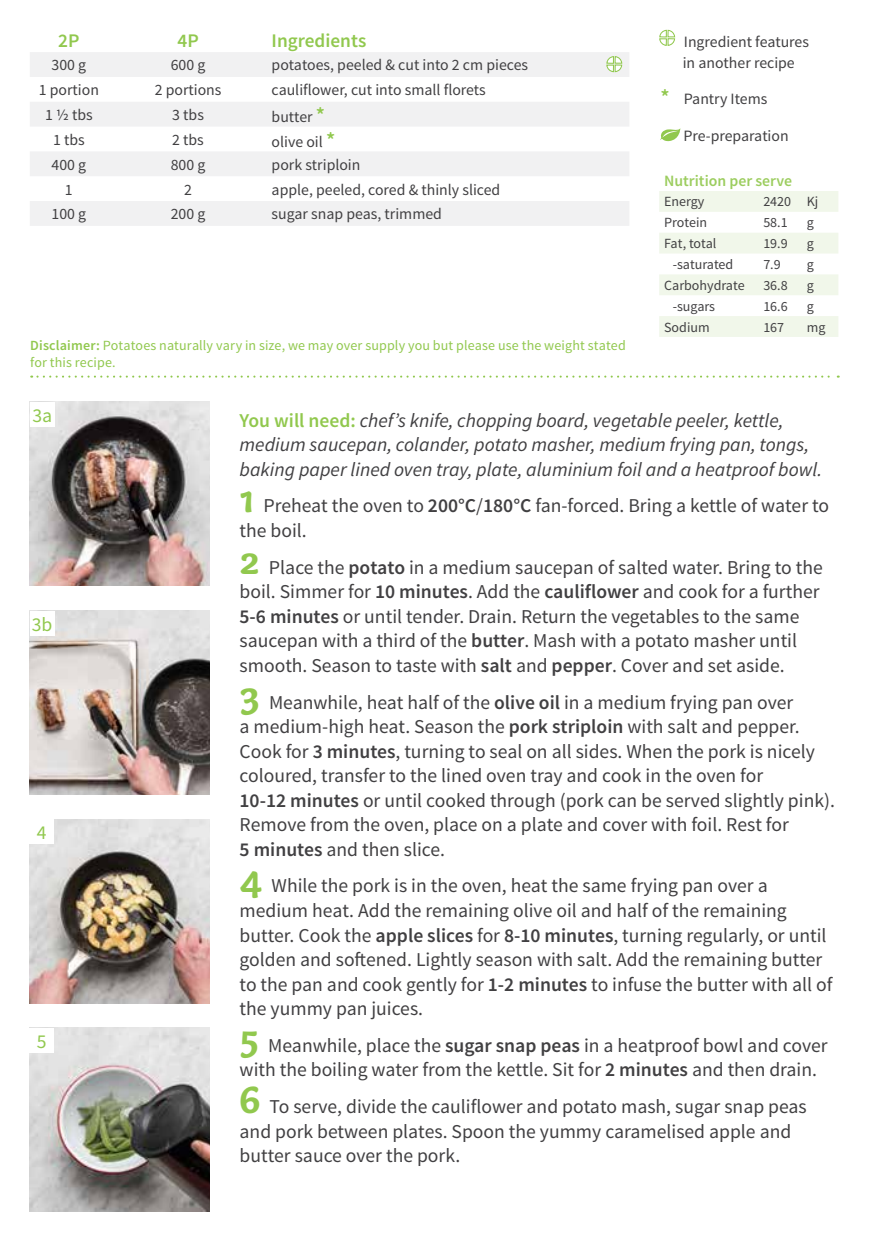
<style>
.page{position:relative;width:869px;height:1241px;background:#fff}
.page>*{position:absolute;margin:0;border:0;box-sizing:border-box;transform-origin:0 0}
.t1{font:19.6px/24.5px "Source Sans Pro";color:#414042}
.t2{font:italic 19.6px/24.5px "Source Sans Pro";color:#414042}
.t3{font:19.6px "Source Sans Pro";color:#91c84e}
.t4{font:600 19.25px "Source Sans Pro";color:#91c84e}
.t5{font:15.75px/21px "Source Sans Pro";color:#414042}
.t6{font:600 15.75px "Source Sans Pro";color:#9ccd5f}
.t7{font:14px/16.8px "Source Sans Pro";letter-spacing:.01em;color:#91c84e}
.t8{font:14px "Source Sans Pro";color:#414042}
.s1{font-weight:600;font-size:21px;color:#91c84e}
.s2{font-weight:600}
.s3{font-weight:600;font-style:normal;color:#91c84e}
.s4{font-family:"Capucine Basic";font-weight:700;font-size:41.12px;color:#91c84e}
</style>
<div class="page">
<svg style="left:659px;top:29px;width:16px;height:17px"></svg>
<svg style="left:31px;top:375px;width:807px;height:2px"></svg>
<svg style="left:660px;top:128px;width:20px;height:13px"></svg>
<img style="left:30px;top:1027px;width:180px;height:184px">
<img style="left:30px;top:610px;width:180px;height:184px">
<img style="left:30px;top:402px;width:180px;height:183px">
<img style="left:29px;top:819px;width:180px;height:184px">
<div style="left:30px;top:610px;width:24px;height:25px;background:#fff"></div>
<div style="left:30px;top:402px;width:25px;height:24px;background:#fff"></div>
<div style="left:29px;top:819px;width:25px;height:25px;background:#fff"></div>
<div style="left:29px;top:1027px;width:25px;height:25px;background:#fff"></div>
<svg style="left:30px;top:52px;width:599px;height:174px;fill:#f1f1f2"></svg>
<svg style="left:659px;top:191px;width:179px;height:146px"></svg>
<svg style="left:605px;top:55px;width:17px;height:18px"></svg>
<p class="t4" style="left:58px;top:28px;width:23px">2P</p>
<p class="t4" style="left:177px;top:28px;width:23px">4P</p>
<p class="t4" style="left:271px;top:28px;width:96px">Ingredients</p>
<p class="t5" style="left:52px;top:55px;width:36px">300 g</p>
<p class="t5" style="left:171px;top:55px;width:36px">600 g</p>
<p class="t5" style="left:271px;top:55px;width:258px">potatoes, peeled &amp; cut into 2 cm pieces</p>
<p class="t5" style="left:39px;top:80px;width:62px">1 portion</p>
<p class="t5" style="left:155px;top:80px;width:68px">2 portions</p>
<p class="t5" style="left:271px;top:80px;width:215px">cauliflower, cut into small florets</p>
<p class="t5" style="left:45px;top:105px;width:49px">1 ½ tbs</p>
<p class="t5" style="left:172px;top:105px;width:33px">3 tbs</p>
<p class="t5" style="left:271px;top:107px;width:55px">butter <span class="s1">*</span></p>
<p class="t5" style="left:53px;top:129px;width:33px">1 tbs</p>
<p class="t5" style="left:172px;top:129px;width:33px">2 tbs</p>
<p class="t5" style="left:271px;top:131px;width:65px">olive oil <span class="s1">*</span></p>
<p class="t5" style="left:52px;top:154px;width:36px">400 g</p>
<p class="t5" style="left:171px;top:154px;width:36px">800 g</p>
<p class="t5" style="left:271px;top:154px;width:90px">pork striploin</p>
<p class="t5" style="left:65px;top:179px;width:9px">1</p>
<p class="t5" style="left:184px;top:179px;width:9px">2</p>
<p class="t5" style="left:271px;top:179px;width:230px">apple, peeled, cored &amp; thinly sliced</p>
<p class="t5" style="left:52px;top:204px;width:36px">100 g</p>
<p class="t5" style="left:171px;top:204px;width:36px">200 g</p>
<p class="t5" style="left:271px;top:204px;width:172px">sugar snap peas, trimmed</p>
<p class="t7" style="left:30px;top:337px;width:597px"><span class="s2">Disclaimer:</span> Potatoes naturally vary in size, we may over supply you but please use the weight stated for this recipe.</p>
<p class="t5" style="left:682px;top:31px;width:128px">Ingredient features in another recipe</p>
<p class="t5" style="left:660px;top:89px;width:108px"><span class="s1">*</span> Pantry Items</p>
<p class="t5" style="left:683px;top:126px;width:107px">Pre-preparation</p>
<p class="t6" style="left:663px;top:171px;width:129px">Nutrition per serve</p>
<p class="t8" style="left:663px;top:193px;width:42px">Energy</p>
<p class="t8" style="left:763px;top:193px;width:57px">2420 Kj</p>
<p class="t8" style="left:663px;top:214px;width:45px">Protein</p>
<p class="t8" style="left:763px;top:214px;width:26px">58.1</p>
<p class="t8" style="left:806px;top:214px;width:9px">g</p>
<p class="t8" style="left:663px;top:235px;width:54px">Fat, total</p>
<p class="t8" style="left:763px;top:235px;width:26px">19.9</p>
<p class="t8" style="left:806px;top:235px;width:9px">g</p>
<p class="t8" style="left:672px;top:256px;width:62px">-saturated</p>
<p class="t8" style="left:763px;top:256px;width:19px">7.9</p>
<p class="t8" style="left:806px;top:256px;width:9px">g</p>
<p class="t8" style="left:663px;top:276px;width:82px">Carbohydrate</p>
<p class="t8" style="left:763px;top:276px;width:26px">36.8</p>
<p class="t8" style="left:806px;top:276px;width:9px">g</p>
<p class="t8" style="left:672px;top:297px;width:44px">-sugars</p>
<p class="t8" style="left:763px;top:297px;width:26px">16.6</p>
<p class="t8" style="left:806px;top:297px;width:9px">g</p>
<p class="t8" style="left:663px;top:318px;width:47px">Sodium</p>
<p class="t8" style="left:763px;top:318px;width:22px">167</p>
<p class="t8" style="left:806px;top:318px;width:20px">mg</p>
<p class="t3" style="left:32px;top:403px;width:21px">3a</p>
<p class="t3" style="left:32px;top:612px;width:22px">3b</p>
<p class="t3" style="left:37px;top:820px;width:11px">4</p>
<p class="t3" style="left:37px;top:1028px;width:11px">5</p>
<p class="t2" style="left:239px;top:408px;width:584px"><span class="s3">You will need:</span> chef’s knife, chopping board, vegetable peeler, kettle, medium saucepan, colander, potato masher, medium frying pan, tongs, baking paper lined oven tray, plate, aluminium foil and a heatproof bowl.</p>
<p class="t1" style="left:239px;top:494px;width:591px"><span class="s4">1</span> Preheat the oven to <span class="s2">200°C</span>/<span class="s2">180°C</span> fan-forced. Bring a kettle of water to the boil.</p>
<p class="t1" style="left:239px;top:555px;width:584px"><span class="s4">2</span> Place the <span class="s2">potato</span> in a medium saucepan of salted water. Bring to the boil. Simmer for <span class="s2">10 minutes</span>. Add the <span class="s2">cauliflower</span> and cook for a further <span class="s2">5-6 minutes</span> or until tender. Drain. Return the vegetables to the same saucepan with a third of the <span class="s2">butter</span>. Mash with a potato masher until smooth. Season to taste with <span class="s2">salt</span> and <span class="s2">pepper</span>. Cover and set aside.</p>
<p class="t1" style="left:239px;top:690px;width:596px"><span class="s4">3</span> Meanwhile, heat half of the <span class="s2">olive oil</span> in a medium frying pan over<br>a medium-high heat. Season the <span class="s2">pork striploin</span> with salt and pepper.<br>Cook for <span class="s2">3 minutes</span>, turning to seal on all sides. When the pork is nicely coloured, transfer to the lined oven tray and cook in the oven for<br><span class="s2">10-12 minutes</span> or until cooked through (pork can be served slightly pink).<br>Remove from the oven, place on a plate and cover with foil. Rest for<br><span class="s2">5 minutes</span> and then slice.</p>
<p class="t1" style="left:239px;top:873px;width:594px"><span class="s4">4</span> While the pork is in the oven, heat the same frying pan over a medium heat. Add the remaining olive oil and half of the remaining butter. Cook the <span class="s2">apple slices</span> for <span class="s2">8-10 minutes</span>, turning regularly, or until golden and softened. Lightly season with salt. Add the remaining butter to the pan and cook gently for <span class="s2">1-2 minutes</span> to infuse the butter with all of the yummy pan juices.</p>
<p class="t1" style="left:239px;top:1033px;width:589px"><span class="s4">5</span> Meanwhile, place the <span class="s2">sugar snap peas</span> in a heatproof bowl and cover with the boiling water from the kettle. Sit for <span class="s2">2 minutes</span> and then drain.</p>
<p class="t1" style="left:239px;top:1094px;width:568px"><span class="s4">6</span> To serve, divide the cauliflower and potato mash, sugar snap peas and pork between plates. Spoon the yummy caramelised apple and butter sauce over the pork.</p>
</div>
